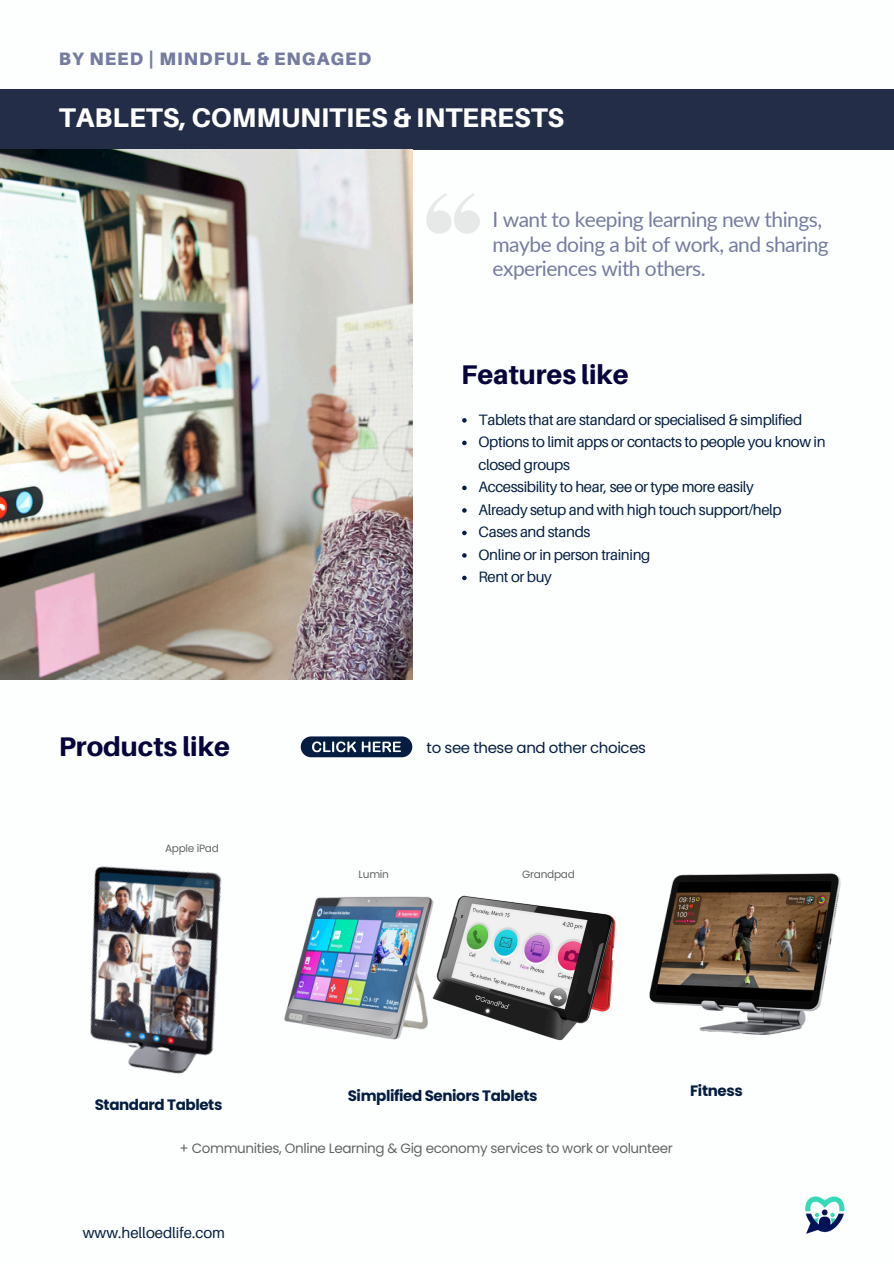
<style>
.page{position:relative;width:894px;height:1264px;background:#fff}
.page>*{position:absolute;margin:0;border:0;box-sizing:border-box;transform-origin:0 0}
.t1{font:800 27px "Aileron";color:#fff}
.t2{font:800 27px "Aileron";color:#07043b}
.t3{font:21px/24.8px "Lato";letter-spacing:-.025em;color:#767ca0}
.t4{font:900 18px "Aileron";letter-spacing:.06em;color:#767ca0}
.t5{font:15px/22.5px "Aileron";letter-spacing:-.025em;color:#051d40}
.t6{font:700 15px "Poppins";letter-spacing:-.025em;color:#051d40}
.t7{font:15px "Poppins";letter-spacing:-.025em;color:#051d40}
.t8{font:15px "Aileron";color:#051d40}
.t9{font:13.5px "Poppins";letter-spacing:-.025em;color:#646464}
.t10{font:10.5px "Poppins";letter-spacing:-.025em;color:#646464}
</style>
<div class="page">
<div style="left:0;top:89px;width:893px;height:60px;background:#242d47"></div>
<img style="left:0;top:149px;width:412px;height:530px">
<img style="left:284px;top:896px;width:128px;height:144px">
<img style="left:412px;top:895px;width:198px;height:146px">
<img style="left:90px;top:866px;width:132px;height:208px">
<svg style="left:462px;top:418px;width:4px;height:4px"></svg>
<svg style="left:462px;top:440px;width:4px;height:5px"></svg>
<svg style="left:462px;top:485px;width:4px;height:5px"></svg>
<svg style="left:462px;top:508px;width:4px;height:4px"></svg>
<svg style="left:462px;top:530px;width:4px;height:5px"></svg>
<svg style="left:462px;top:553px;width:4px;height:4px"></svg>
<svg style="left:462px;top:575px;width:4px;height:5px"></svg>
<img style="left:610px;top:873px;width:231px;height:162px">
<svg style="left:426px;top:193px;width:54px;height:40px"></svg>
<img style="left:805px;top:1196px;width:40px;height:38px">
<svg style="left:300px;top:736px;width:112px;height:21px;background:#3e516b"></svg>
<p class="t4" style="left:59px;top:47px;width:314px">BY NEED | MINDFUL &amp; ENGAGED</p>
<p class="t1" style="left:59px;top:101px;width:507px">TABLETS, COMMUNITIES &amp; INTERESTS</p>
<p class="t3" style="left:492px;top:206px;width:337px">I want to keeping learning new things, maybe doing a bit of work, and sharing experiences with others.</p>
<p class="t2" style="left:461px;top:358px;width:169px">Features like</p>
<h2 class="t2" style="left:59px;top:730px;width:172px">Products like</h2>
<h5 class="t10" style="left:165px;top:841px;width:55px">Apple iPad</h5>
<p class="t6" style="left:95px;top:1094px;width:129px">Standard Tablets</p>
<p class="t5" style="left:478px;top:408px;width:325px">Tablets that are standard or specialised &amp; simplified</p>
<p class="t5" style="left:478px;top:430px;width:348px">Options to limit apps or contacts to people you know in closed groups</p>
<p class="t5" style="left:478px;top:475px;width:277px">Accessibility to hear, see or type more easily</p>
<p class="t5" style="left:478px;top:498px;width:304px">Already setup and with high touch support/help</p>
<p class="t5" style="left:478px;top:520px;width:113px">Cases and stands</p>
<h2 class="t5" style="left:478px;top:543px;width:173px">Online or in person training</h2>
<p class="t5" style="left:478px;top:565px;width:75px">Rent or buy</p>
<p class="t7" style="left:426px;top:737px;width:221px">to see these and other choices</p>
<h5 class="t10" style="left:358px;top:866px;width:32px">Lumin</h5>
<h5 class="t10" style="left:522px;top:866px;width:54px">Grandpad</h5>
<h6 class="t6" style="left:348px;top:1085px;width:191px">Simplified Seniors Tablets</h6>
<p class="t6" style="left:690px;top:1080px;width:54px">Fitness</p>
<p class="t9" style="left:179px;top:1138px;width:494px">+ Communities, Online Learning &amp; Gig economy services to work or volunteer</p>
<h6 class="t8" style="left:83px;top:1223px;width:144px">www.helloedlife.com</h6>
</div>
